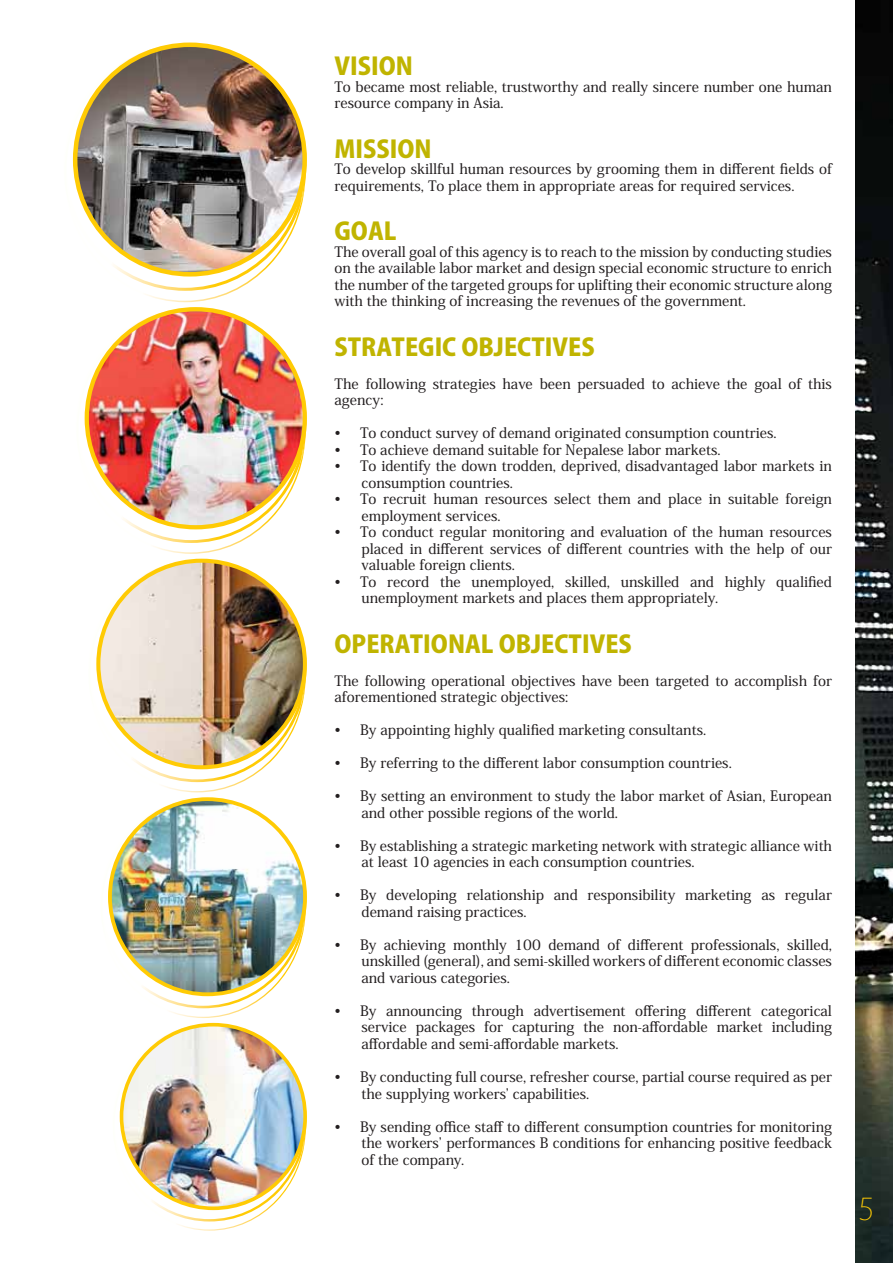
<style>
.page{position:relative;width:893px;height:1263px;background:#fff}
.page>*{position:absolute;margin:0;border:0;box-sizing:border-box;transform-origin:0 0}
.t1{font:30px "Koz Go Pro Extra Light 90 msp RKSJ H";color:#ffcb04}
.t2{font:24px "Koz Go Pro Heavy 90 msp RKSJ H";color:#c0b400}
.t3{font:14.25px/16.5px "Koz Min Pro Medium 90 msp RKSJ H";color:#231f20}
</style>
<div class="page">
<img style="left:856px;top:0;width:37px;height:1263px">
<svg style="left:130px;top:277px;width:127px;height:14px"></svg>
<img style="left:73px;top:43px;width:234px;height:234px">
<svg style="left:137px;top:529px;width:123px;height:14px"></svg>
<img style="left:85px;top:307px;width:222px;height:222px">
<svg style="left:146px;top:769px;width:117px;height:13px"></svg>
<img style="left:96px;top:559px;width:211px;height:210px">
<img style="left:108px;top:797px;width:199px;height:434px">
<h2 class="t2" style="left:334px;top:57px;width:80px">VISION</h2>
<p class="t3" style="left:334px;top:80px;width:499px">To became most reliable, trustworthy and really sincere number one human resource company in Asia.</p>
<h2 class="t2" style="left:334px;top:140px;width:99px">MISSION</h2>
<p class="t3" style="left:334px;top:163px;width:499px">To develop skillful human resources by grooming them in different fields of requirements, To place them in appropriate areas for required services.</p>
<h2 class="t2" style="left:334px;top:222px;width:64px">GOAL</h2>
<p class="t3" style="left:334px;top:245px;width:499px;text-align:justify">The overall goal of this agency is to reach to the mission by conducting studies on the available labor market and design special economic structure to enrich the number of the targeted groups for uplifting their economic structure along with the thinking of increasing the revenues of the government.</p>
<h2 class="t2" style="left:334px;top:338px;width:262px">STRATEGIC OBJECTIVES</h2>
<p class="t3" style="left:334px;top:377px;width:499px">The following strategies have been persuaded to achieve the goal of this agency:</p>
<p class="t3" style="left:334px;top:427px;width:443px">• To conduct survey of demand originated consumption countries.</p>
<p class="t3" style="left:334px;top:443px;width:388px">• To achieve demand suitable for Nepalese labor markets.</p>
<p class="t3" style="left:361px;top:460px;width:472px;text-indent:-27px">• To identify the down trodden, deprived, disadvantaged labor markets in consumption countries.</p>
<p class="t3" style="left:361px;top:493px;width:472px;text-indent:-27px">• To recruit human resources select them and place in suitable foreign employment services.</p>
<p class="t3" style="left:361px;top:526px;width:472px;text-align:justify;text-indent:-27px">• To conduct regular monitoring and evaluation of the human resources placed in different services of different countries with the help of our valuable foreign clients.</p>
<p class="t3" style="left:361px;top:575px;width:472px;text-indent:-27px">• To record the unemployed, skilled, unskilled and highly qualified unemployment markets and places them appropriately.</p>
<h2 class="t2" style="left:334px;top:635px;width:299px">OPERATIONAL OBJECTIVES</h2>
<p class="t3" style="left:334px;top:674px;width:499px">The following operational objectives have been targeted to accomplish for aforementioned strategic objectives:</p>
<p class="t3" style="left:334px;top:724px;width:373px">• By appointing highly qualified marketing consultants.</p>
<p class="t3" style="left:334px;top:757px;width:399px">• By referring to the different labor consumption countries.</p>
<p class="t3" style="left:361px;top:790px;width:472px;text-indent:-27px">• By setting an environment to study the labor market of Asian, European and other possible regions of the world.</p>
<p class="t3" style="left:361px;top:839px;width:472px;text-indent:-27px">• By establishing a strategic marketing network with strategic alliance with at least 10 agencies in each consumption countries.</p>
<p class="t3" style="left:361px;top:889px;width:472px;text-indent:-27px">• By developing relationship and responsibility marketing as regular demand raising practices.</p>
<p class="t3" style="left:361px;top:938px;width:472px;text-align:justify;text-indent:-27px">• By achieving monthly 100 demand of different professionals, skilled, unskilled (general), and semi-skilled workers of different economic classes and various categories.</p>
<p class="t3" style="left:361px;top:1004px;width:472px;text-align:justify;text-indent:-27px">• By announcing through advertisement offering different categorical service packages for capturing the non-affordable market including affordable and semi-affordable markets.</p>
<p class="t3" style="left:361px;top:1070px;width:472px;text-indent:-27px">• By conducting full course, refresher course, partial course required as per the supplying workersʼ capabilities.</p>
<p class="t3" style="left:361px;top:1120px;width:472px;text-align:justify;text-indent:-27px">• By sending office staff to different consumption countries for monitoring the workersʼ performances B conditions for enhancing positive feedback of the company.</p>
<h1 class="t1" style="left:858px;top:1198px;width:18px">5</h1>
</div>
